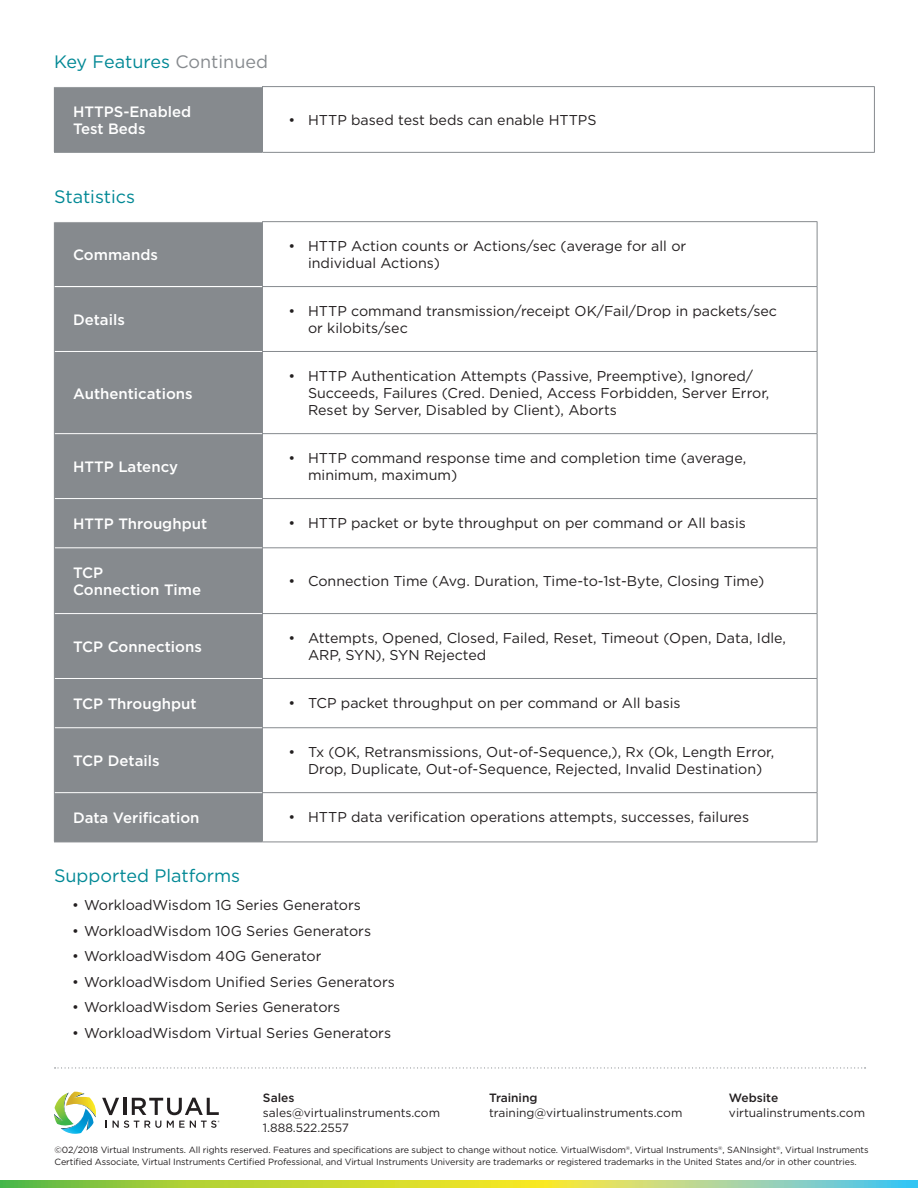
<style>
.page{position:relative;width:918px;height:1188px;background:#fff}
.page>*{position:absolute;margin:0;border:0;box-sizing:border-box;transform-origin:0 0}
.Subheading{font:18px "Gotham";color:#008895}
.Featured_Headline{font:500 15px/16.5px "Gotham";color:#fff}
.t1{font:14.25px/17.2px "Gotham";color:#231f20}
.t2{font:12px/15px "Gotham";color:#231f20}
.t3{font:500 12px "Gotham";color:#231f20}
.t4{font:9px/12px "Gotham";letter-spacing:-.01em;color:#231f20}
.s1{color:#868a8e}
</style>
<div class="page">
<svg style="left:102px;top:1098px;width:118px;height:30px"></svg>
<svg style="left:54px;top:1092px;width:42px;height:42px"></svg>
<svg style="left:55px;top:1067px;width:811px;height:2px"></svg>
<svg style="left:0;top:1180px;width:918px;height:8px;background:#afd45f"></svg>
<div style="left:54px;top:87px;width:208px;height:65px;background:#868a8e"></div>
<hr style="left:262px;top:86px;width:613px;height:1px;background:#868a8e">
<hr style="left:262px;top:87px;width:1px;height:65px;background:#868a8e">
<hr style="left:874px;top:87px;width:1px;height:65px;background:#868a8e">
<hr style="left:54px;top:152px;width:208px;height:1px;background:#868a8e">
<hr style="left:262px;top:152px;width:613px;height:1px;background:#868a8e">
<div style="left:55px;top:222px;width:207px;height:620px;background:#868a8e"></div>
<hr style="left:55px;top:351px;width:207px;height:1px;background:#fff">
<hr style="left:55px;top:433px;width:207px;height:1px;background:#fff">
<hr style="left:55px;top:498px;width:207px;height:1px;background:#fff">
<hr style="left:55px;top:547px;width:207px;height:1px;background:#fff">
<hr style="left:55px;top:613px;width:207px;height:1px;background:#fff">
<hr style="left:55px;top:678px;width:207px;height:1px;background:#fff">
<hr style="left:55px;top:727px;width:207px;height:1px;background:#fff">
<hr style="left:55px;top:792px;width:207px;height:1px;background:#fff">
<hr style="left:54px;top:222px;width:1px;height:65px;background:#868a8e">
<hr style="left:54px;top:287px;width:1px;height:64px;background:#868a8e">
<hr style="left:54px;top:351px;width:1px;height:83px;background:#868a8e">
<hr style="left:54px;top:434px;width:1px;height:65px;background:#868a8e">
<hr style="left:54px;top:499px;width:1px;height:49px;background:#868a8e">
<hr style="left:54px;top:548px;width:1px;height:66px;background:#868a8e">
<hr style="left:54px;top:614px;width:1px;height:64px;background:#868a8e">
<hr style="left:54px;top:678px;width:1px;height:50px;background:#868a8e">
<hr style="left:54px;top:728px;width:1px;height:65px;background:#868a8e">
<hr style="left:54px;top:793px;width:1px;height:49px;background:#868a8e">
<hr style="left:262px;top:221px;width:555px;height:1px;background:#868a8e">
<hr style="left:262px;top:222px;width:1px;height:64px;background:#868a8e">
<hr style="left:817px;top:222px;width:1px;height:64px;background:#868a8e">
<hr style="left:262px;top:286px;width:555px;height:1px;background:#868a8e">
<hr style="left:262px;top:287px;width:1px;height:64px;background:#868a8e">
<hr style="left:817px;top:287px;width:1px;height:64px;background:#868a8e">
<hr style="left:262px;top:352px;width:1px;height:81px;background:#868a8e">
<hr style="left:817px;top:352px;width:1px;height:81px;background:#868a8e">
<hr style="left:262px;top:434px;width:1px;height:64px;background:#868a8e">
<hr style="left:817px;top:434px;width:1px;height:64px;background:#868a8e">
<hr style="left:262px;top:499px;width:1px;height:48px;background:#868a8e">
<hr style="left:817px;top:499px;width:1px;height:48px;background:#868a8e">
<hr style="left:262px;top:548px;width:1px;height:65px;background:#868a8e">
<hr style="left:817px;top:548px;width:1px;height:65px;background:#868a8e">
<hr style="left:262px;top:614px;width:1px;height:64px;background:#868a8e">
<hr style="left:817px;top:614px;width:1px;height:64px;background:#868a8e">
<hr style="left:262px;top:679px;width:1px;height:48px;background:#868a8e">
<hr style="left:817px;top:679px;width:1px;height:48px;background:#868a8e">
<hr style="left:262px;top:728px;width:1px;height:64px;background:#868a8e">
<hr style="left:817px;top:728px;width:1px;height:64px;background:#868a8e">
<hr style="left:262px;top:793px;width:1px;height:49px;background:#868a8e">
<hr style="left:817px;top:793px;width:1px;height:49px;background:#868a8e">
<hr style="left:55px;top:286px;width:207px;height:1px;background:#fff">
<hr style="left:262px;top:351px;width:555px;height:1px;background:#868a8e">
<hr style="left:262px;top:433px;width:555px;height:1px;background:#868a8e">
<hr style="left:262px;top:498px;width:555px;height:1px;background:#868a8e">
<hr style="left:262px;top:547px;width:555px;height:1px;background:#868a8e">
<hr style="left:262px;top:613px;width:555px;height:1px;background:#868a8e">
<hr style="left:262px;top:678px;width:555px;height:1px;background:#868a8e">
<hr style="left:262px;top:727px;width:555px;height:1px;background:#868a8e">
<hr style="left:262px;top:792px;width:555px;height:1px;background:#868a8e">
<hr style="left:54px;top:842px;width:208px;height:1px;background:#868a8e">
<hr style="left:262px;top:842px;width:555px;height:1px;background:#868a8e">
<p class="Subheading" style="left:54px;top:52px;width:216px">Key Features <span class="s1">Continued</span></p>
<p class="Featured_Headline" style="left:73px;top:103px;width:120px">HTTPS-Enabled<br>Test Beds</p>
<p class="t1" style="left:289px;top:111px;width:310px">• HTTP based test beds can enable HTTPS</p>
<p class="Subheading" style="left:54px;top:187px;width:83px">Statistics</p>
<p class="Featured_Headline" style="left:73px;top:246px;width:86px">Commands</p>
<p class="t1" style="left:308px;top:237px;width:380px;text-indent:-20px">• HTTP Action counts or Actions/sec (average for all or individual Actions)</p>
<p class="Featured_Headline" style="left:73px;top:311px;width:53px">Details</p>
<p class="t1" style="left:308px;top:302px;width:470px;text-indent:-20px">• HTTP command transmission/receipt OK/Fail/Drop in packets/sec or kilobits/sec</p>
<p class="Featured_Headline" style="left:73px;top:385px;width:121px">Authentications</p>
<p class="t1" style="left:308px;top:367px;width:463px;text-indent:-20px">• HTTP Authentication Attempts (Passive, Preemptive), Ignored/<br>Succeeds, Failures (Cred. Denied, Access Forbidden, Server Error,<br>Reset by Server, Disabled by Client), Aborts</p>
<p class="Featured_Headline" style="left:73px;top:458px;width:107px">HTTP Latency</p>
<p class="t1" style="left:308px;top:449px;width:440px;text-indent:-20px">• HTTP command response time and completion time (average, minimum, maximum)</p>
<p class="Featured_Headline" style="left:73px;top:515px;width:136px">HTTP Throughput</p>
<p class="t1" style="left:289px;top:514px;width:459px">• HTTP packet or byte throughput on per command or All basis</p>
<p class="Featured_Headline" style="left:73px;top:565px;width:130px">TCP<br>Connection Time</p>
<p class="t1" style="left:289px;top:572px;width:477px">• Connection Time (Avg. Duration, Time-to-1st-Byte, Closing Time)</p>
<p class="Featured_Headline" style="left:73px;top:638px;width:130px">TCP Connections</p>
<p class="t1" style="left:308px;top:629px;width:480px;text-indent:-20px">• Attempts, Opened, Closed, Failed, Reset, Timeout (Open, Data, Idle,<br>ARP, SYN), SYN Rejected</p>
<p class="Featured_Headline" style="left:73px;top:695px;width:125px">TCP Throughput</p>
<p class="t1" style="left:289px;top:694px;width:394px">• TCP packet throughput on per command or All basis</p>
<p class="Featured_Headline" style="left:73px;top:752px;width:88px">TCP Details</p>
<p class="t1" style="left:289px;top:743px;width:487px;text-align:center">• Tx (OK, Retransmissions, Out-of-Sequence,), Rx (Ok, Length Error,<br>Drop, Duplicate, Out-of-Sequence, Rejected, Invalid Destination)</p>
<p class="Featured_Headline" style="left:73px;top:810px;width:128px">Data Verification</p>
<p class="t1" style="left:289px;top:809px;width:462px">• HTTP data verification operations attempts, successes, failures</p>
<p class="Subheading" style="left:54px;top:866px;width:188px">Supported Platforms</p>
<p class="t1" style="left:72px;top:896px;width:290px">• WorkloadWisdom 1G Series Generators</p>
<p class="t1" style="left:72px;top:922px;width:301px">• WorkloadWisdom 10G Series Generators</p>
<p class="t1" style="left:72px;top:947px;width:251px">• WorkloadWisdom 40G Generator</p>
<p class="t1" style="left:72px;top:973px;width:324px">• WorkloadWisdom Unified Series Generators</p>
<p class="t1" style="left:72px;top:998px;width:270px">• WorkloadWisdom Series Generators</p>
<p class="t1" style="left:72px;top:1024px;width:321px">• WorkloadWisdom Virtual Series Generators</p>
<p class="t3" style="left:263px;top:1090px;width:33px">Sales</p>
<p class="t2" style="left:263px;top:1105px;width:179px">sales@virtualinstruments.com<br>1.888.522.2557</p>
<p class="t4" style="left:55px;top:1144px;width:816px">©02/2018 Virtual Instruments. All rights reserved. Features and specifications are subject to change without notice. VirtualWisdom<sup>®</sup>, Virtual Instruments<sup>®</sup>, SANInsight<sup>®</sup>, Virtual Instruments<br>Certified Associate, Virtual Instruments Certified Professional, and Virtual Instruments University are trademarks or registered trademarks in the United States and/or in other countries.</p>
<p class="t3" style="left:729px;top:1090px;width:51px">Website</p>
<p class="t2" style="left:729px;top:1105px;width:138px">virtualinstruments.com</p>
<p class="t3" style="left:489px;top:1090px;width:50px">Training</p>
<p class="t2" style="left:489px;top:1105px;width:195px">training@virtualinstruments.com</p>
</div>
